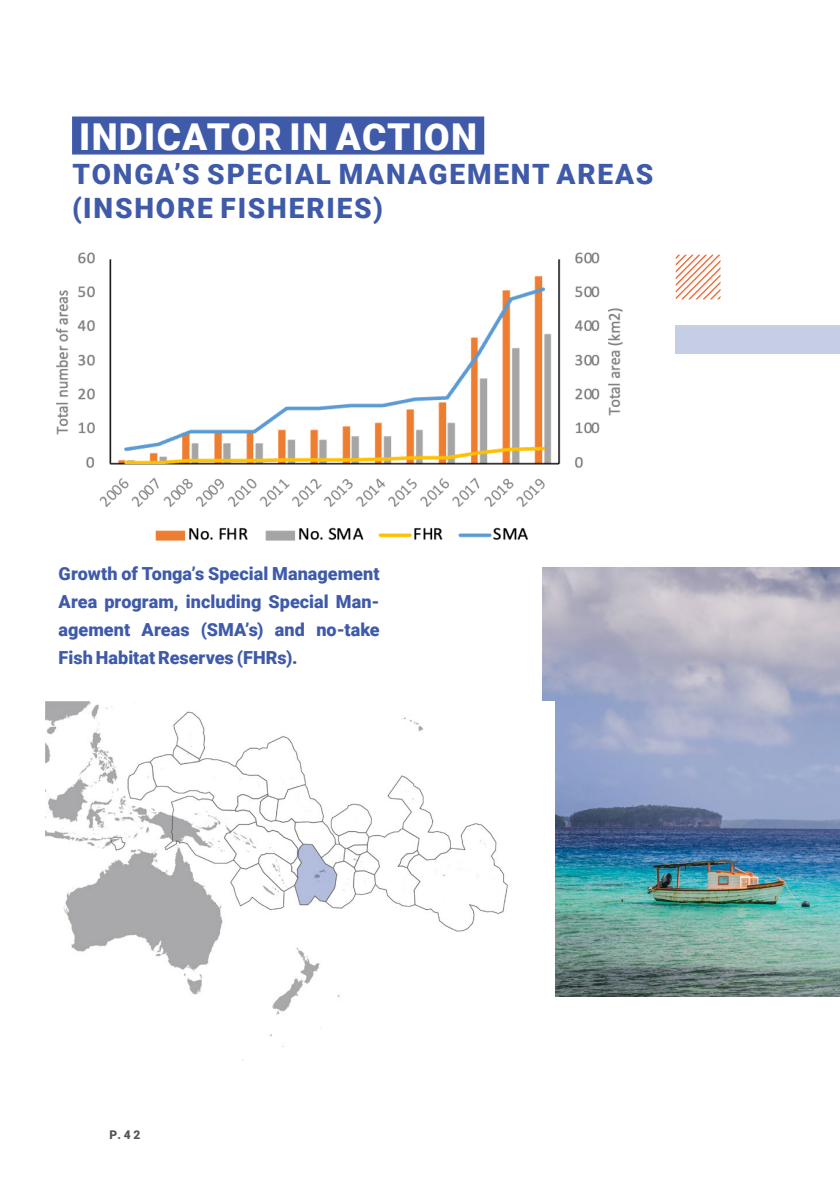
<style>
.page{position:relative;width:840px;height:1191px;background:#fff}
.page>*{position:absolute;margin:0;border:0;box-sizing:border-box;transform-origin:0 0}
.INDICATOR_IN_ACTION{font:900 37px "Roboto";letter-spacing:.035em;color:#fff}
.INDICATOR_IN-SUBTITL{font:900 28px/34px "Roboto";letter-spacing:.065em;color:#3f5aa9}
.Texto_COLOR_LEFT{font:900 18px/28px "Roboto";color:#3f5aa9;text-align:justify}
.t1{font:900 12px "Roboto";color:#545555}
</style>
<div class="page">
<div style="left:675px;top:325px;width:164px;height:29px;background:#c5cee5"></div>
<img style="left:542px;top:568px;width:297px;height:428px">
<div style="left:72px;top:116px;width:412px;height:38px;background:#3f5aa9"></div>
<svg style="left:675px;top:255px;width:45px;height:44px"></svg>
<img style="left:45px;top:702px;width:509px;height:359px">
<img style="left:56px;top:252px;width:567px;height:289px">
<p class="INDICATOR_IN_ACTION" style="left:79px;top:110px;width:399px">INDICATOR IN ACTION</p>
<p class="INDICATOR_IN-SUBTITL" style="left:72px;top:155px;width:582px">TONGA’S SPECIAL MANAGEMENT AREAS (INSHORE FISHERIES)</p>
<p class="Texto_COLOR_LEFT" style="left:59px;top:558px;width:322px">Growth of Tonga’s Special Management Area program, including Special Man&shy;agement Areas (SMA’s) and no-take Fish Habitat Reserves (FHRs).</p>
<p class="t1" style="left:109px;top:1126px;width:33px">P.42</p>
</div>
